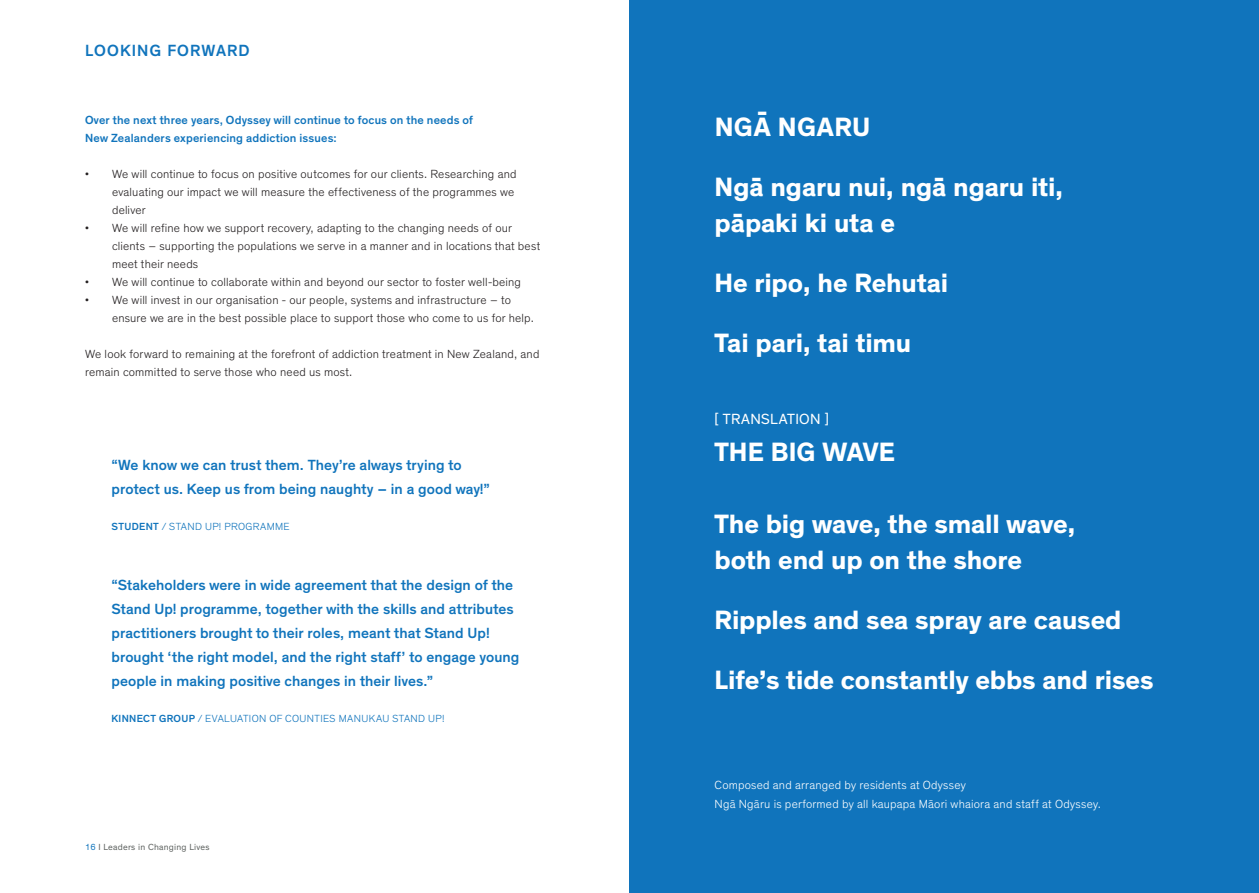
<style>
.page{position:relative;width:1259px;height:893px;background:#fff}
.page>*{position:absolute;margin:0;border:0;box-sizing:border-box;transform-origin:0 0}
.t1{font:700 27px/36px "Theinhardt";letter-spacing:-.005em;color:#fff}
.t2{font:500 16.5px "Theinhardt";letter-spacing:.065em;color:#1074bc}
.t3{font:500 15px/24px "Theinhardt";letter-spacing:.005em;color:#1074bc}
.t4{font:15px "Theinhardt";letter-spacing:.025em;color:#fff}
.t5{font:300 12px/18px "Theinhardt";letter-spacing:.015em;color:#231f20}
.t6{font:500 12px/18px "Theinhardt";letter-spacing:.015em;color:#1074bc}
.t7{font:300 12px/18px "Theinhardt";letter-spacing:.015em;color:#fff}
.t8{font:300 10.5px "Theinhardt";letter-spacing:.035em;color:#1074bc}
.t9{font:9px "Theinhardt";letter-spacing:.02em;color:#606462}
.s1{font-weight:500}
.s2{color:#1074bc}
</style>
<div class="page">
<div style="left:629px;top:0;width:630px;height:893px;background:#1074bc"></div>
<h2 class="t2" style="left:85px;top:40px;width:166px">LOOKING FORWARD</h2>
<p class="t6" style="left:85px;top:112px;width:389px">Over the next three years, Odyssey will continue to focus on the needs of<br>New Zealanders experiencing addiction issues:</p>
<p class="t5" style="left:112px;top:166px;width:406px;text-indent:-27px">• We will continue to focus on positive outcomes for our clients. Researching and evaluating our impact we will measure the effectiveness of the programmes we deliver</p>
<p class="t5" style="left:112px;top:220px;width:429px;text-indent:-27px">• We will refine how we support recovery, adapting to the changing needs of our clients – supporting the populations we serve in a manner and in locations that best meet their needs</p>
<p class="t5" style="left:85px;top:274px;width:437px">• We will continue to collaborate within and beyond our sector to foster well-being</p>
<p class="t5" style="left:112px;top:292px;width:423px;text-indent:-27px">• We will invest in our organisation - our people, systems and infrastructure – to ensure we are in the best possible place to support those who come to us for help.</p>
<p class="t5" style="left:85px;top:346px;width:456px">We look forward to remaining at the forefront of addiction treatment in New Zealand, and remain committed to serve those who need us most.</p>
<p class="t3" style="left:111px;top:453px;width:380px">“We know we can trust them. They’re always trying to protect us. Keep us from being naughty – in a good way!”</p>
<p class="t8" style="left:111px;top:520px;width:180px"><span class="s1">STUDENT</span> / STAND UP! PROGRAMME</p>
<p class="t3" style="left:111px;top:573px;width:409px">“Stakeholders were in wide agreement that the design of the Stand Up! programme, together with the skills and attributes practitioners brought to their roles, meant that Stand Up! brought ‘the right model, and the right staff’ to engage young people in making positive changes in their lives.”</p>
<p class="t8" style="left:111px;top:712px;width:334px"><span class="s1">KINNECT GROUP</span> / EVALUATION OF COUNTIES MANUKAU STAND UP!</p>
<p class="t9" style="left:85px;top:842px;width:126px"><span class="s2">16</span> I Leaders in Changing Lives</p>
<h1 class="t1" style="left:714px;top:110px;width:157px">NGĀ NGARU</h1>
<h1 class="t1" style="left:714px;top:170px;width:350px">Ngā ngaru nui, ngā ngaru iti, pāpaki ki uta e</h1>
<h1 class="t1" style="left:714px;top:266px;width:235px">He ripo, he Rehutai</h1>
<h1 class="t1" style="left:714px;top:326px;width:198px">Tai pari, tai timu</h1>
<p class="t4" style="left:714px;top:411px;width:116px">[ TRANSLATION ]</p>
<h1 class="t1" style="left:714px;top:434px;width:182px">THE BIG WAVE</h1>
<h1 class="t1" style="left:714px;top:506px;width:362px">The big wave, the small wave, both end up on the shore</h1>
<h1 class="t1" style="left:714px;top:602px;width:408px">Ripples and sea spray are caused</h1>
<h1 class="t1" style="left:714px;top:662px;width:440px">Life’s tide constantly ebbs and rises</h1>
<p class="t7" style="left:714px;top:777px;width:388px">Composed and arranged by residents at Odyssey<br>Ngā Ngāru is performed by all kaupapa Māori whaiora and staff at Odyssey.</p>
</div>
